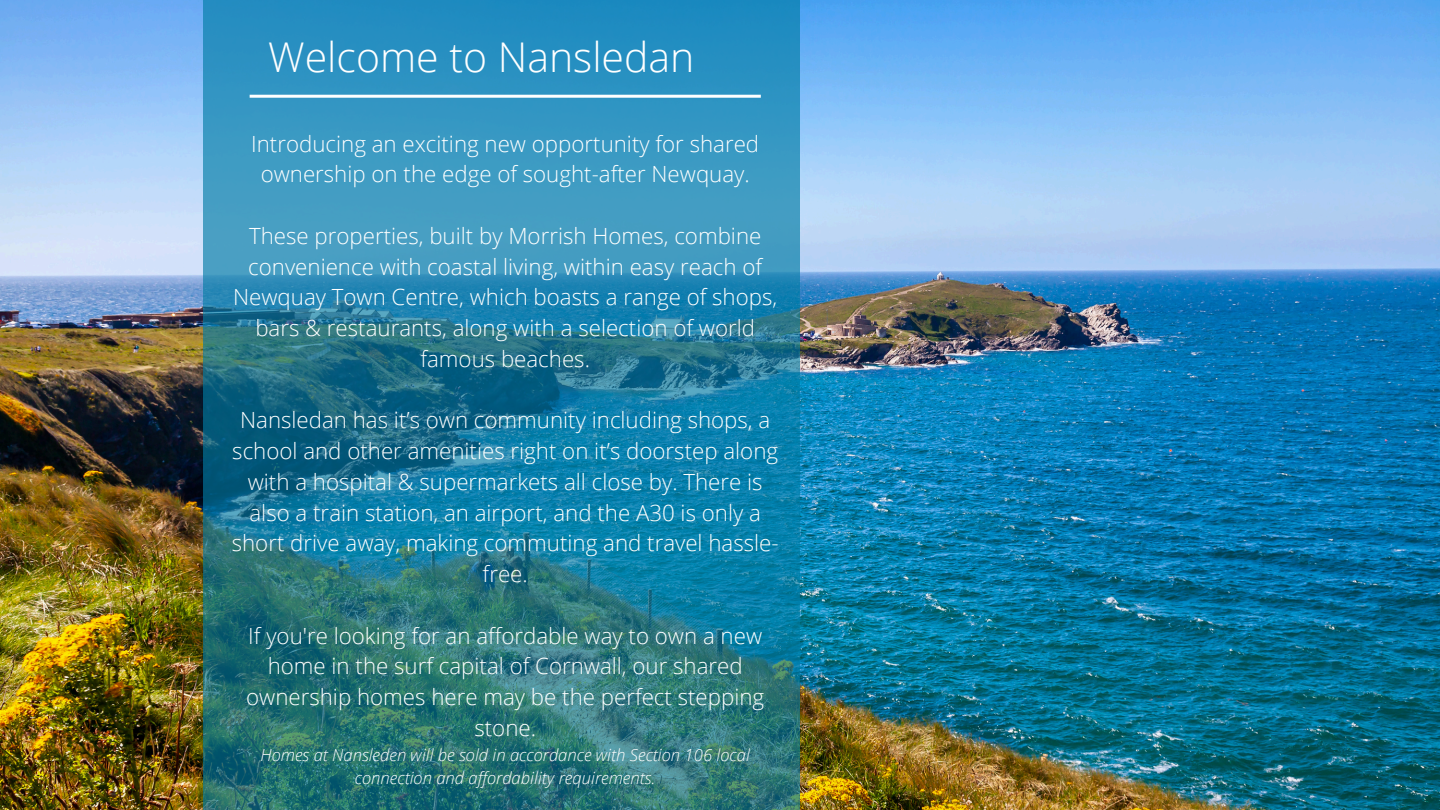
<style>
.page{position:relative;width:1440px;height:810px;background:#fff}
.page>*{position:absolute;margin:0;border:0;box-sizing:border-box;transform-origin:0 0}
.t1{font:300 41px "Open Sans";color:#fff}
.t2{font:300 22.3px/30.8px "Open Sans";color:#fff;text-align:center}
.t3{font:italic 300 16.7px/23.2px "Open Sans";color:#fff;text-align:center}
</style>
<div class="page">
<img style="left:0;top:0;width:1440px;height:810px">
<svg style="left:203px;top:0;width:597px;height:810px"></svg>
<hr style="left:250px;top:95px;width:511px;height:3px;background:#fff">
<p class="t1" style="left:268px;top:28px;width:428px">Welcome to Nansledan</p>
<h1 class="t2" style="left:251px;top:127px;width:510px">Introducing an exciting new opportunity for shared ownership on the edge of sought-after Newquay.</h1>
<h2 class="t2" style="left:233px;top:220px;width:546px">These properties, built by Morrish Homes, combine convenience with coastal living, within easy reach of Newquay Town Centre, which boasts a range of shops, bars &amp; restaurants, along with a selection of world famous beaches.</h2>
<h2 class="t2" style="left:232px;top:404px;width:548px">Nansledan has it’s own community including shops, a school and other amenities right on it’s doorstep along with a hospital &amp; supermarkets all close by. There is also a train station, an airport, and the A30 is only a short drive away, making commuting and travel hassle&shy;free.</h2>
<h2 class="t2" style="left:246px;top:619px;width:520px">If you're looking for an affordable way to own a new home in the surf capital of Cornwall, our shared ownership homes here may be the perfect stepping stone.</h2>
<h2 class="t3" style="left:261px;top:743px;width:491px">Homes at Nansleden will be sold in accordance with Section 106 local connection and affordability requirements.</h2>
</div>
